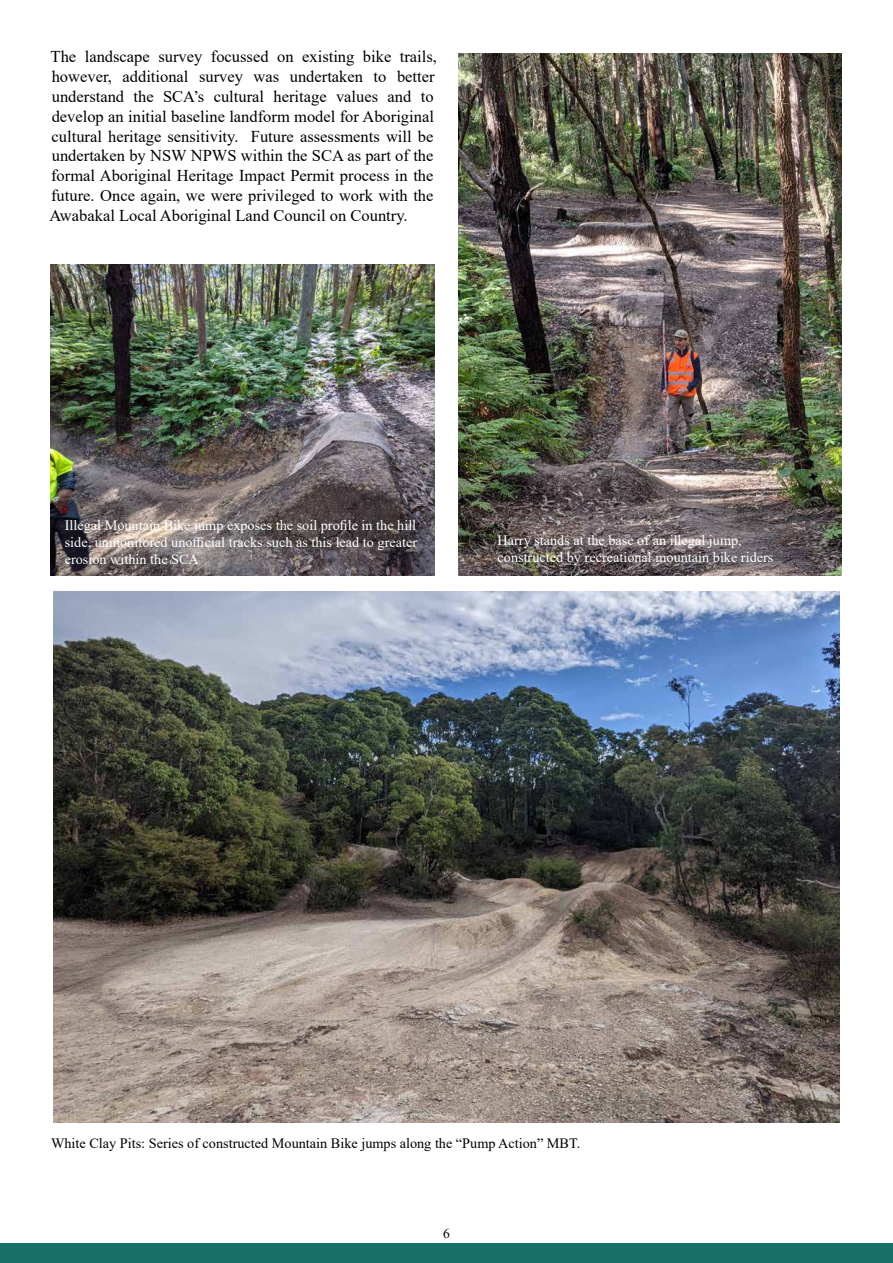
<style>
.page{position:relative;width:893px;height:1263px;background:#fff}
.page>*{position:absolute;margin:0;border:0;box-sizing:border-box;transform-origin:0 0}
.t1{font:16.5px/19.8px "Times New Roman";color:#000}
.t2{font:14.25px/17.1px "Times New Roman";color:#fff}
.t3{font:14.25px "Times New Roman";color:#000}
.t4{font:13.5px "Times New Roman";color:#000}
</style>
<div class="page">
<img style="left:51px;top:264px;width:383px;height:312px">
<img style="left:54px;top:591px;width:785px;height:531px">
<img style="left:458px;top:54px;width:384px;height:522px">
<div style="left:0;top:1244px;width:893px;height:19px;background:#176f68"></div>
<p class="t1" style="left:50px;top:47px;width:389px">The landscape survey focussed on existing bike trails, however, additional survey was undertaken to better understand the SCA’s cultural heritage values and to develop an initial baseline landform model for Aboriginal cultural heritage sensitivity. Future assessments will be undertaken by NSW NPWS within the SCA as part of the formal Aboriginal Heritage Impact Permit process in the future. Once again, we were privileged to work with the Awabakal Local Aboriginal Land Council on Country.</p>
<p class="t2" style="left:65px;top:516px;width:354px;text-align:justify">Illegal Mountain Bike jump exposes the soil profile in the hill side, unmonitored unofficial tracks such as this lead to greater erosion within the SCA</p>
<p class="t2" style="left:498px;top:531px;width:277px">Harry stands at the base of an illegal jump, constructed by recreational mountain bike riders</p>
<p class="t3" style="left:51px;top:1133px;width:531px">White Clay Pits: Series of constructed Mountain Bike jumps along the “Pump Action” MBT.</p>
<p class="t4" style="left:443px;top:1223px;width:8px">6</p>
</div>
